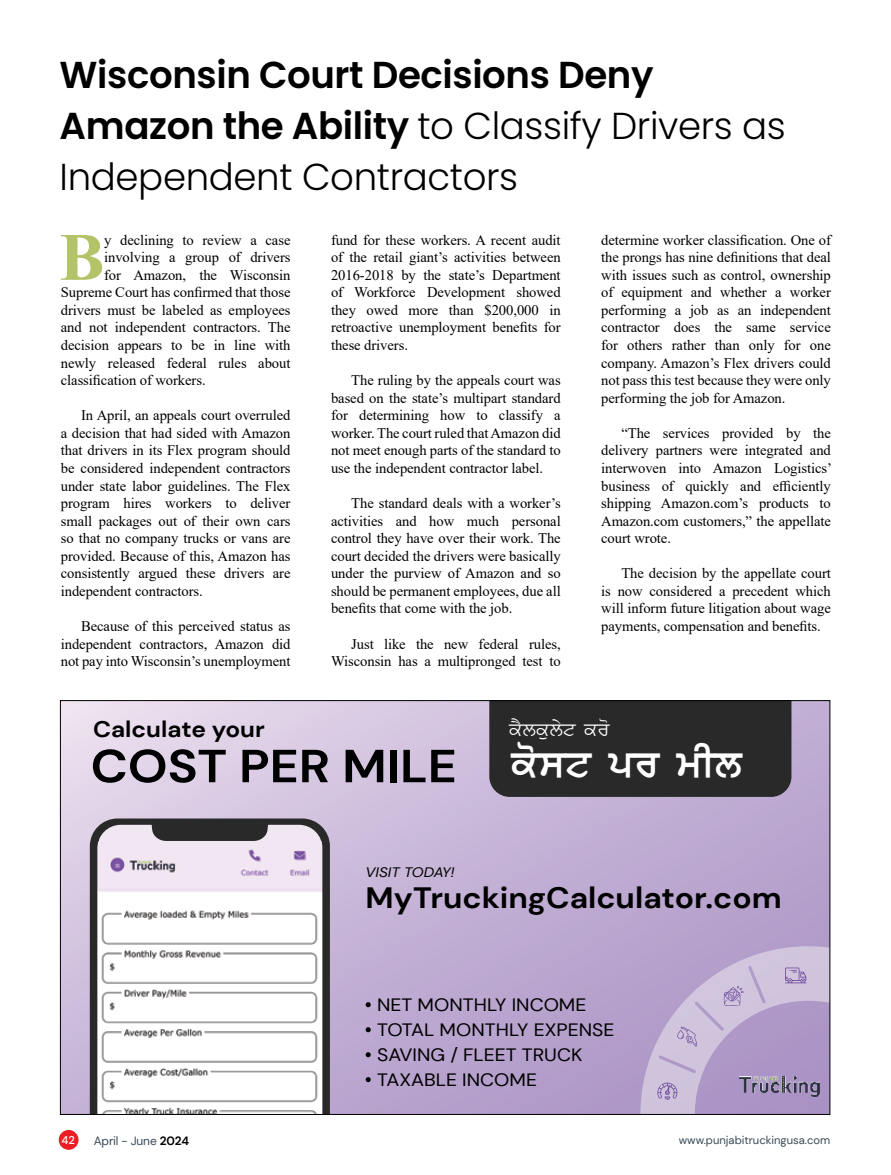
<style>
.page{position:relative;width:891px;height:1175px;background:#fff}
.page>*{position:absolute;margin:0;border:0;box-sizing:border-box;transform-origin:0 0}
.t1{font:700 67.65px "Times New Roman";color:#b2c368}
.t2{font:700 46.35px "DM Sans";color:#000;scale:1.09 1}
.t3{font:600 37.5px/51px "Poppins";letter-spacing:-.01em;color:#000}
.t4{font:700 29.4px "DM Sans";color:#020101;scale:1.09 1}
.t5{font:700 22.5px "DM Sans";color:#000;scale:1.09 1}
.t6{font:19.2px "Anmol Lipi";color:#fff;scale:1.09 1}
.t7{font:17.85px/24.9px "DM Sans";color:#000;scale:1.09 1}
.t8{font:14.7px/17.5px "Times New Roman";letter-spacing:-.005em;color:#000;text-align:justify}
.t9{font:italic 13.8px "DM Sans";color:#000;scale:1.09 1}
.t10{font:12px "DM Sans";letter-spacing:-.01em;color:#384955}
.t11{font:11.25px "DM Sans";color:#384955}
.t12{font:500 11.25px "DM Sans";color:#fff}
.s1{font-weight:300}
.s2{font-family:"Anmol Lipi";font-weight:300;font-size:39.75px;color:#fff}
.s3{font-weight:700;color:#000}
</style>
<div class="page">
<div style="left:59px;top:1129px;width:20px;height:20px;background:#ed1d24;border-radius:50%"></div>
<svg style="left:62px;top:702px;width:766px;height:410px;background:#c6b3d6"></svg>
<div style="left:489px;top:702px;width:302px;height:95px;background:#292929"></div>
<svg style="left:90px;top:818px;width:240px;height:294px;background:#3c3a3d"></svg>
<img style="left:97px;top:841px;width:225px;height:271px">
<div style="left:100px;top:824px;width:222px;height:21px;background:#f1e7f2"></div>
<div style="left:151px;top:820px;width:118px;height:21px;background:#292929"></div>
<svg style="left:640px;top:946px;width:188px;height:166px;background:#bba9cf"></svg>
<svg style="left:366px;top:1002px;width:5px;height:5px"></svg>
<svg style="left:366px;top:1027px;width:5px;height:5px"></svg>
<svg style="left:366px;top:1052px;width:5px;height:5px"></svg>
<svg style="left:366px;top:1077px;width:5px;height:5px"></svg>
<img style="left:739px;top:1076px;width:80px;height:20px">
<h3 class="t3" style="left:60px;top:49px;width:728px">Wisconsin Court Decisions Deny<br>Amazon the Ability <span class="s1">to Classify Drivers as<br>Independent Contractors</span></h3>
<h1 class="t1" style="left:59px;top:208px;width:47px">B</h1>
<p class="t8" style="left:104px;top:230px;width:188px">y declining to review a case</p>
<p class="t8" style="left:104px;top:248px;width:188px">involving a group of drivers</p>
<p class="t8" style="left:104px;top:266px;width:188px">for Amazon, the Wisconsin</p>
<p class="t8" style="left:61px;top:283px;width:231px">Supreme Court has confirmed that those</p>
<p class="t8" style="left:61px;top:301px;width:231px">drivers must be labeled as employees</p>
<p class="t8" style="left:61px;top:318px;width:231px">and not independent contractors. The</p>
<p class="t8" style="left:61px;top:336px;width:231px">decision appears to be in line with</p>
<p class="t8" style="left:61px;top:353px;width:231px">newly released federal rules about</p>
<p class="t8" style="left:61px;top:371px;width:146px">classification of workers.</p>
<p class="t8" style="left:61px;top:406px;width:231px;text-indent:20px">In April, an appeals court overruled a decision that had sided with Amazon that drivers in its Flex program should be considered independent contractors under state labor guidelines. The Flex program hires workers to deliver small packages out of their own cars so that no company trucks or vans are provided. Because of this, Amazon has consistently argued these drivers are independent contractors.</p>
<p class="t8" style="left:61px;top:617px;width:231px;text-indent:20px">Because of this perceived status as independent contractors, Amazon did not pay into Wisconsin’s unemployment</p>
<p class="t8" style="left:331px;top:230px;width:231px">fund for these workers. A recent audit of the retail giant’s activities between 2016-2018 by the state’s Department of Workforce Development showed they owed more than $200,000 in retroactive unemployment benefits for these drivers.</p>
<p class="t8" style="left:331px;top:371px;width:231px;text-indent:20px">The ruling by the appeals court was based on the state’s multipart standard for determining how to classify a worker. The court ruled that Amazon did not meet enough parts of the standard to use the independent contractor label.</p>
<p class="t8" style="left:331px;top:494px;width:231px;text-indent:20px">The standard deals with a worker’s activities and how much personal control they have over their work. The court decided the drivers were basically under the purview of Amazon and so should be permanent employees, due all benefits that come with the job.</p>
<p class="t8" style="left:331px;top:634px;width:231px;text-align:right">Just like the new federal rules,<br>Wisconsin has a multipronged test to</p>
<p class="t8" style="left:601px;top:230px;width:231px">determine worker classification. One of the prongs has nine definitions that deal with issues such as control, ownership of equipment and whether a worker performing a job as an independent contractor does the same service for others rather than only for one company. Amazon’s Flex drivers could not pass this test because they were only performing the job for Amazon.</p>
<p class="t8" style="left:601px;top:423px;width:232px;text-indent:20px">“The services provided by the delivery partners were integrated and interwoven into Amazon Logistics’ business of quickly and efficiently shipping Amazon.com’s products to Amazon.com customers,” the appellate court wrote.</p>
<p class="t8" style="left:601px;top:564px;width:231px;text-indent:20px">The decision by the appellate court is now considered a precedent which will inform future litigation about wage payments, compensation and benefits.</p>
<h3 class="t6" style="left:509px;top:718px;width:103px">kYlkulyt kro</h3>
<h3 class="t5" style="left:93px;top:715px;width:159px">Calculate your</h3>
<h2 class="t2" style="left:91px;top:737px;width:599px">COST PER MILE <span class="s2">kost pr mIl</span></h2>
<p class="t9" style="left:366px;top:863px;width:83px">VISIT TODAY!</p>
<h3 class="t4" style="left:366px;top:878px;width:383px">MyTruckingCalculator.com</h3>
<p class="t7" style="left:377px;top:992px;width:219px">NET MONTHLY INCOME<br>TOTAL MONTHLY EXPENSE<br>SAVING / FLEET TRUCK<br>TAXABLE INCOME</p>
<p class="t12" style="left:61px;top:1133px;width:15px">42</p>
<p class="t10" style="left:94px;top:1133px;width:97px">April - June <span class="s3">2024</span></p>
<p class="t11" style="left:679px;top:1133px;width:153px">www.punjabitruckingusa.com</p>
</div>
